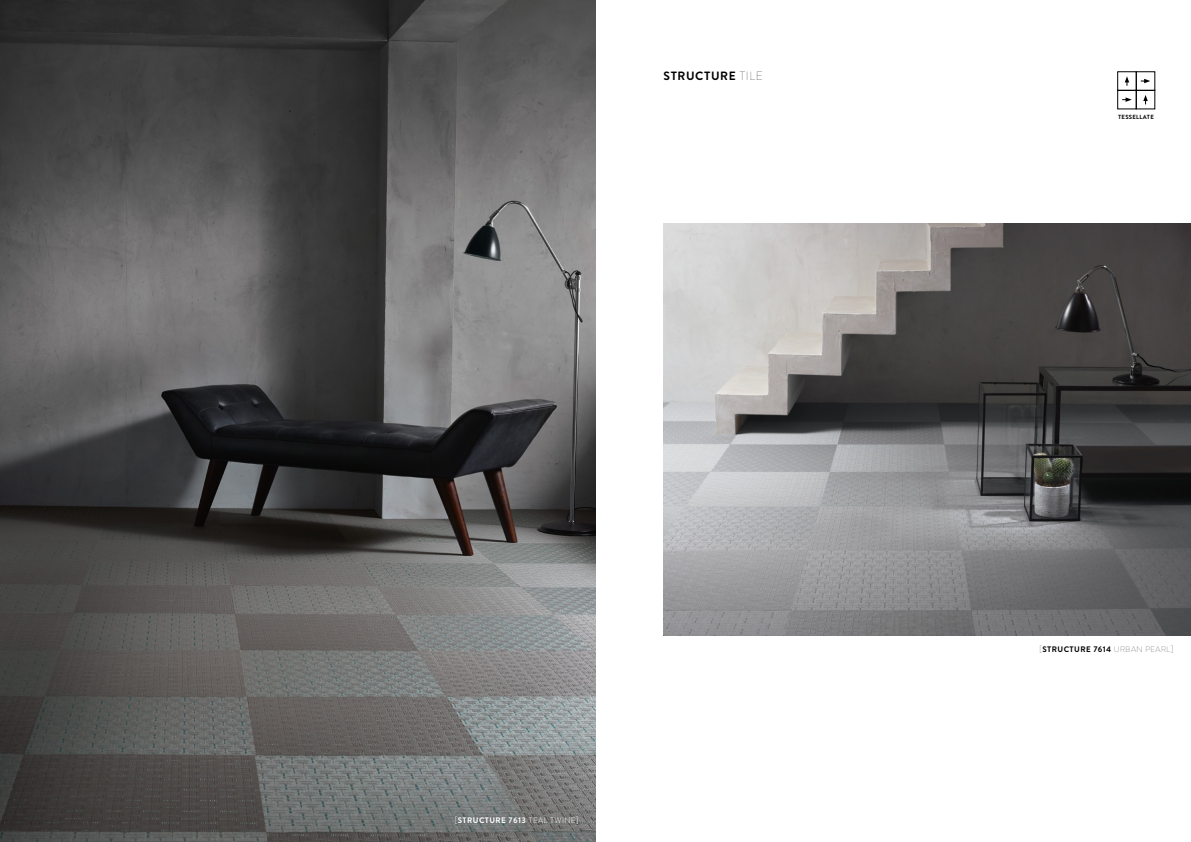
<style>
.page{position:relative;width:1191px;height:842px;background:#fff}
.page>*{position:absolute;margin:0;border:0;box-sizing:border-box;transform-origin:0 0}
.t1{font:700 12px "Brandon Text";letter-spacing:.05em;color:#000}
.t2{font:700 8px "Brandon Text";letter-spacing:.05em;color:#000}
.t3{font:700 8px "Brandon Text";letter-spacing:.05em;color:#fff}
.t4{font:700 6px "Brandon Text";letter-spacing:.05em;color:#000}
.s1{font-weight:100}
.s2{font-weight:300}
</style>
<div class="page">
<img style="left:0;top:0;width:595px;height:842px">
<img style="left:663px;top:224px;width:528px;height:411px">
<svg style="left:1124px;top:76px;width:5px;height:10px"></svg>
<svg style="left:1140px;top:79px;width:10px;height:4px"></svg>
<div style="left:1117px;top:90px;width:19px;height:19px;border:1px solid #000"></div>
<div style="left:1136px;top:90px;width:18px;height:19px;border:1px solid #000"></div>
<svg style="left:1122px;top:97px;width:9px;height:5px"></svg>
<svg style="left:1143px;top:95px;width:4px;height:9px"></svg>
<h1 class="t1" style="left:663px;top:68px;width:101px">STRUCTURE <span class="s1">TILE</span></h1>
<p class="t3" style="left:455px;top:814px;width:125px"><span class="s2">[</span>STRUCTURE 7613 <span class="s2">TEAL TWINE]</span></p>
<p class="t4" style="left:1118px;top:113px;width:37px">TESSELLATE</p>
<p class="t2" style="left:1039px;top:644px;width:135px"><span class="s1">[</span>STRUCTURE 7614 <span class="s1">URBAN PEARL]</span></p>
</div>
